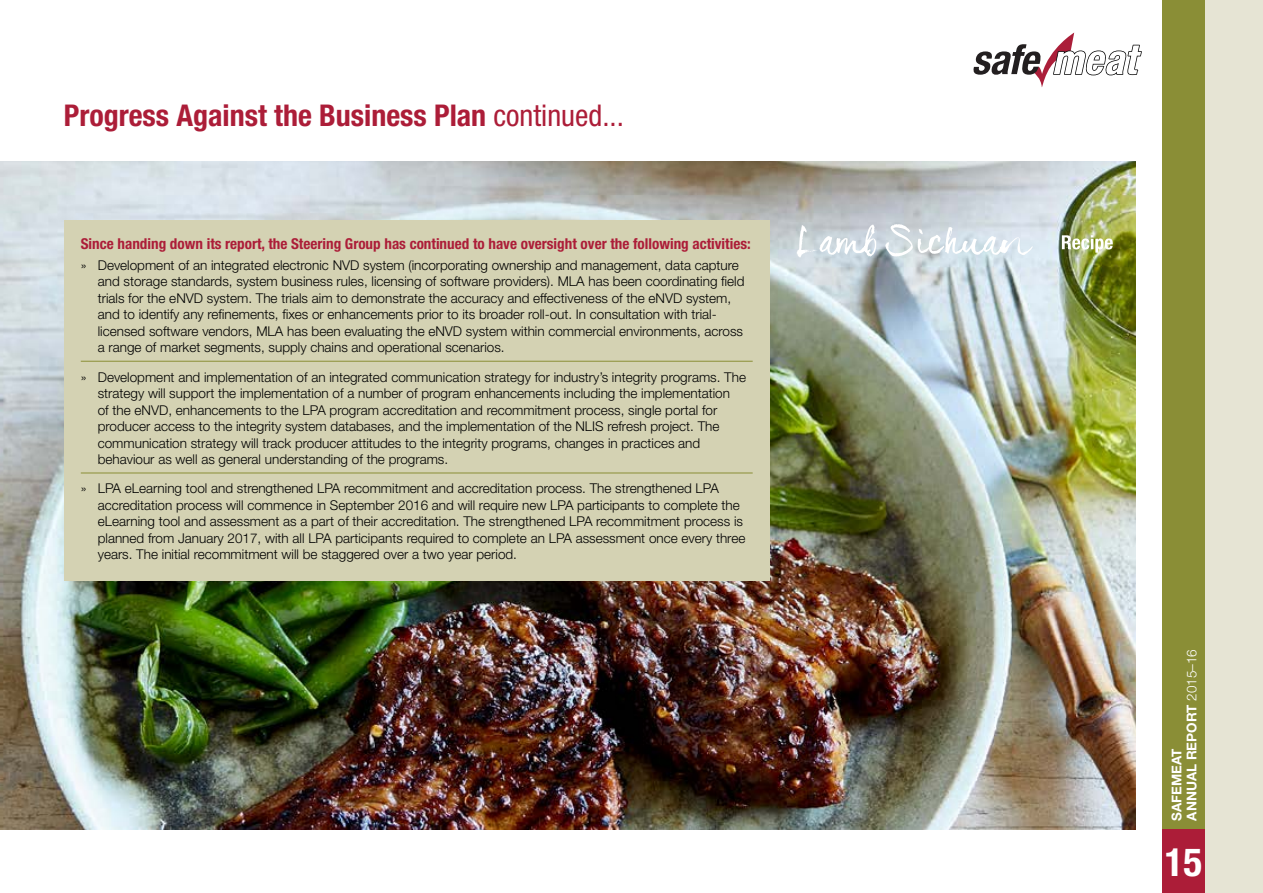
<style>
.page{position:relative;width:1263px;height:893px;background:#fff}
.page>*{position:absolute;margin:0;border:0;box-sizing:border-box;transform-origin:0 0}
.t1{font:700 condensed 39px "Helvetica Neue";color:#fff}
.t2{font:700 condensed 30px "Helvetica Neue";color:#ac1d38}
.t3{font:700 condensed 15px "Helvetica Neue";color:#ac1d38}
.t4{font:300 13.5px/16.5px "Helvetica Neue";color:#000}
.t5{font:700 13.5px/15px "Helvetica Neue";color:#fff}
.s1{font-weight:400}
.s2{font-weight:300}
</style>
<div class="page">
<img style="left:0;top:162px;width:1135px;height:667px">
<div style="left:64px;top:220px;width:706px;height:361px;background:#d4d2b3"></div>
<hr style="left:81px;top:361px;width:672px;height:1px;background:#8a8e36">
<hr style="left:81px;top:473px;width:672px;height:1px;background:#8a8e36">
<svg style="left:796px;top:224px;width:317px;height:34px"></svg>
<svg style="left:973px;top:33px;width:169px;height:54px"></svg>
<div style="left:1162px;top:0;width:101px;height:893px;background:#e6e4d4"></div>
<div style="left:1162px;top:829px;width:43px;height:64px;background:#ac1d38"></div>
<div style="left:1162px;top:0;width:43px;height:829px;background:#8a8e36"></div>
<h2 class="t2" style="left:64px;top:97px;width:562px">Progress Against the Business Plan <span class="s1">continued...</span></h2>
<p class="t3" style="left:81px;top:235px;width:671px">Since handing down its report, the Steering Group has continued to have oversight over the following activities:</p>
<p class="t4" style="left:98px;top:256px;width:648px;text-indent:-17px">» Development of an integrated electronic NVD system (incorporating ownership and management, data capture and storage standards, system business rules, licensing of software providers). MLA has been coordinating field trials for the eNVD system. The trials aim to demonstrate the accuracy and effectiveness of the eNVD system, and to identify any refinements, fixes or enhancements prior to its broader roll-out. In consultation with trial&shy;licensed software vendors, MLA has been evaluating the eNVD system within commercial environments, across a range of market segments, supply chains and operational scenarios.</p>
<p class="t4" style="left:98px;top:368px;width:650px;text-indent:-17px">» Development and implementation of an integrated communication strategy for industry’s integrity programs. The strategy will support the implementation of a number of program enhancements including the implementation<br>of the eNVD, enhancements to the LPA program accreditation and recommitment process, single portal for producer access to the integrity system databases, and the implementation of the NLIS refresh project. The communication strategy will track producer attitudes to the integrity programs, changes in practices and behaviour as well as general understanding of the programs.</p>
<p class="t4" style="left:98px;top:480px;width:649px;text-indent:-17px">» LPA eLearning tool and strengthened LPA recommitment and accreditation process. The strengthened LPA accreditation process will commence in September 2016 and will require new LPA participants to complete the eLearning tool and assessment as a part of their accreditation. The strengthened LPA recommitment process is planned from January 2017, with all LPA participants required to complete an LPA assessment once every three years. The initial recommitment will be staggered over a two year period.</p>
<p class="t5" style="left:1169px;top:821px;width:173px;rotate:-90deg">SAFEMEAT<br>ANNUAL REPORT <span class="s2">2015–16</span></p>
<h1 class="t1" style="left:1165px;top:839px;width:39px">15</h1>
</div>
